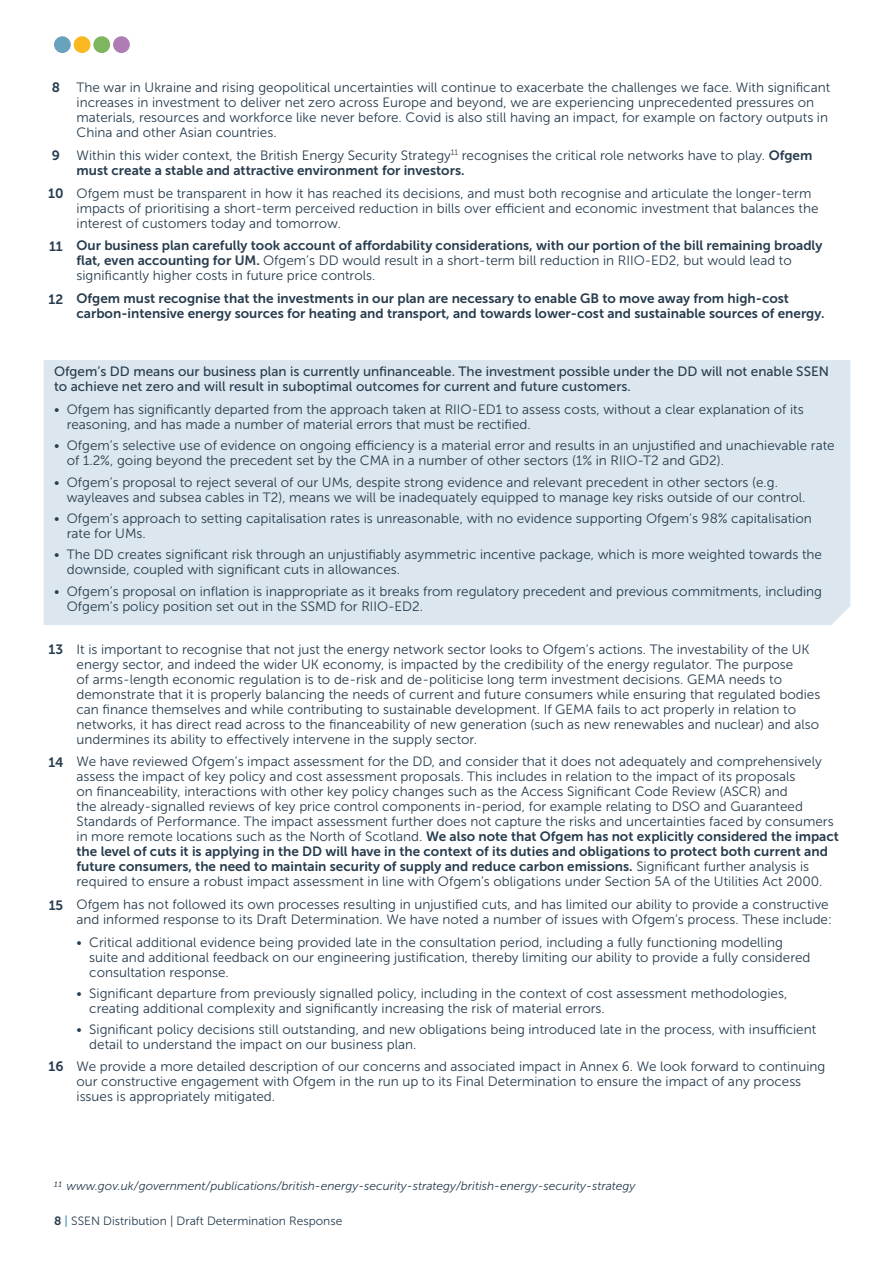
<style>
.page{position:relative;width:893px;height:1263px;background:#fff}
.page>*{position:absolute;margin:0;border:0;box-sizing:border-box;transform-origin:0 0}
.body{font:13.5px/15px "Museo Sans 300";color:#273c4e}
.body-2{font:13.5px/15px "Museo Sans 700";color:#273c4e}
.bolder_body{font:13.5px/15px "Museo Sans 500";color:#273c4e}
.numbers_highlight{font:13.5px "Museo Sans 700";color:#273c4e}
.qualifier{font:italic 12px "Museo Sans 300";color:#273c4e}
.t1{font:12px "Museo Sans 300";color:#273c4e}
.s1{font-family:"Museo Sans 700"}
.s2{font-family:"Museo Sans 300"}
.s3{font-family:"Museo Sans 700";color:#65a2bc}
</style>
<div class="page">
<div style="left:44px;top:360px;width:806px;height:265px;background:#dbe6ee"></div>
<div style="left:113px;top:36px;width:17px;height:17px;background:#af7cb3;border-radius:50%"></div>
<div style="left:93px;top:36px;width:17px;height:17px;background:#7eb55e;border-radius:50%"></div>
<div style="left:74px;top:36px;width:16px;height:17px;background:#fab821;border-radius:50%"></div>
<div style="left:54px;top:36px;width:17px;height:17px;background:#69a2bc;border-radius:50%"></div>
<p class="numbers_highlight" style="left:52px;top:80px;width:10px">8</p>
<p class="numbers_highlight" style="left:52px;top:148px;width:10px">9</p>
<p class="numbers_highlight" style="left:48px;top:186px;width:17px">10</p>
<p class="numbers_highlight" style="left:49px;top:239px;width:15px">11</p>
<p class="numbers_highlight" style="left:49px;top:291px;width:16px">12</p>
<p class="body" style="left:77px;top:80px;width:755px">The war in Ukraine and rising geopolitical uncertainties will continue to exacerbate the challenges we face. With significant increases in investment to deliver net zero across Europe and beyond, we are experiencing unprecedented pressures on materials, resources and workforce like never before. Covid is also still having an impact, for example on factory outputs in China and other Asian countries.</p>
<p class="body" style="left:77px;top:148px;width:737px">Within this wider context, the British Energy Security Strategy<sup>11</sup> recognises the critical role networks have to play. <span class="s1">Ofgem must create a stable and attractive environment for investors.</span></p>
<p class="body" style="left:77px;top:185px;width:743px">Ofgem must be transparent in how it has reached its decisions, and must both recognise and articulate the longer-term impacts of prioritising a short-term perceived reduction in bills over efficient and economic investment that balances the interest of customers today and tomorrow.</p>
<p class="body-2" style="left:77px;top:238px;width:747px">Our business plan carefully took account of affordability considerations, with our portion of the bill remaining broadly flat, even accounting for UM. <span class="s2">Ofgem’s DD would result in a short-term bill reduction in RIIO-ED2, but would lead to significantly higher costs in future price controls.</span></p>
<p class="body-2" style="left:77px;top:291px;width:750px">Ofgem must recognise that the investments in our plan are necessary to enable GB to move away from high-cost carbon-intensive energy sources for heating and transport, and towards lower-cost and sustainable sources of energy.</p>
<p class="bolder_body" style="left:54px;top:364px;width:776px">Ofgem’s DD means our business plan is currently unfinanceable. The investment possible under the DD will not enable SSEN to achieve net zero and will result in suboptimal outcomes for current and future customers.</p>
<p class="body" style="left:67px;top:402px;width:738px;text-indent:-13px">• Ofgem has significantly departed from the approach taken at RIIO-ED1 to assess costs, without a clear explanation of its reasoning, and has made a number of material errors that must be rectified.</p>
<p class="body" style="left:67px;top:438px;width:769px;text-indent:-13px">• Ofgem’s selective use of evidence on ongoing efficiency is a material error and results in an unjustified and unachievable rate of 1.2%, going beyond the precedent set by the CMA in a number of other sectors (1% in RIIO-T2 and GD2).</p>
<p class="body" style="left:67px;top:475px;width:740px;text-indent:-13px">• Ofgem’s proposal to reject several of our UMs, despite strong evidence and relevant precedent in other sectors (e.g. wayleaves and subsea cables in T2), means we will be inadequately equipped to manage key risks outside of our control.</p>
<p class="body" style="left:67px;top:511px;width:747px;text-indent:-13px">• Ofgem’s approach to setting capitalisation rates is unreasonable, with no evidence supporting Ofgem’s 98% capitalisation rate for UMs.</p>
<p class="body" style="left:67px;top:547px;width:757px;text-indent:-13px">• The DD creates significant risk through an unjustifiably asymmetric incentive package, which is more weighted towards the downside, coupled with significant cuts in allowances.</p>
<p class="body" style="left:67px;top:584px;width:757px;text-indent:-13px">• Ofgem’s proposal on inflation is inappropriate as it breaks from regulatory precedent and previous commitments, including<br>Ofgem’s policy position set out in the SSMD for RIIO-ED2.</p>
<p class="body" style="left:77px;top:642px;width:745px">It is important to recognise that not just the energy network sector looks to Ofgem’s actions. The investability of the UK energy sector, and indeed the wider UK economy, is impacted by the credibility of the energy regulator. The purpose<br>of arms-length economic regulation is to de-risk and de-politicise long term investment decisions. GEMA needs to demonstrate that it is properly balancing the needs of current and future consumers while ensuring that regulated bodies can finance themselves and while contributing to sustainable development. If GEMA fails to act properly in relation to networks, it has direct read across to the financeability of new generation (such as new renewables and nuclear) and also undermines its ability to effectively intervene in the supply sector.</p>
<p class="body" style="left:77px;top:754px;width:764px">We have reviewed Ofgem’s impact assessment for the DD, and consider that it does not adequately and comprehensively assess the impact of key policy and cost assessment proposals. This includes in relation to the impact of its proposals<br>on financeability, interactions with other key policy changes such as the Access Significant Code Review (ASCR) and<br>the already-signalled reviews of key price control components in-period, for example relating to DSO and Guaranteed Standards of Performance. The impact assessment further does not capture the risks and uncertainties faced by consumers in more remote locations such as the North of Scotland. <span class="s1">We also note that Ofgem has not explicitly considered the impact the level of cuts it is applying in the DD will have in the context of its duties and obligations to protect both current and future consumers, the need to maintain security of supply and reduce carbon emissions.</span> Significant further analysis is required to ensure a robust impact assessment in line with Ofgem’s obligations under Section 5A of the Utilities Act 2000.</p>
<p class="body" style="left:77px;top:897px;width:757px">Ofgem has not followed its own processes resulting in unjustified cuts, and has limited our ability to provide a constructive and informed response to its Draft Determination. We have noted a number of issues with Ofgem’s process. These include:</p>
<p class="body" style="left:89px;top:935px;width:723px;text-indent:-13px">• Critical additional evidence being provided late in the consultation period, including a fully functioning modelling suite and additional feedback on our engineering justification, thereby limiting our ability to provide a fully considered consultation response.</p>
<p class="body" style="left:89px;top:986px;width:700px;text-indent:-13px">• Significant departure from previously signalled policy, including in the context of cost assessment methodologies, creating additional complexity and significantly increasing the risk of material errors.</p>
<p class="body" style="left:89px;top:1022px;width:728px;text-indent:-13px">• Significant policy decisions still outstanding, and new obligations being introduced late in the process, with insufficient detail to understand the impact on our business plan.</p>
<p class="body" style="left:77px;top:1059px;width:750px">We provide a more detailed description of our concerns and associated impact in Annex 6. We look forward to continuing our constructive engagement with Ofgem in the run up to its Final Determination to ensure the impact of any process issues is appropriately mitigated.</p>
<p class="numbers_highlight" style="left:49px;top:641px;width:16px">13</p>
<p class="numbers_highlight" style="left:48px;top:755px;width:17px">14</p>
<p class="numbers_highlight" style="left:49px;top:898px;width:16px">15</p>
<p class="numbers_highlight" style="left:48px;top:1058px;width:17px">16</p>
<p class="qualifier" style="left:54px;top:1179px;width:583px">11 www.gov.uk/government/publications/british-energy-security-strategy/british-energy-security-strategy</p>
<p class="t1" style="left:54px;top:1214px;width:290px"><span class="s1">8</span> <span class="s3">|</span> SSEN Distribution | Draft Determination Response</p>
</div>
